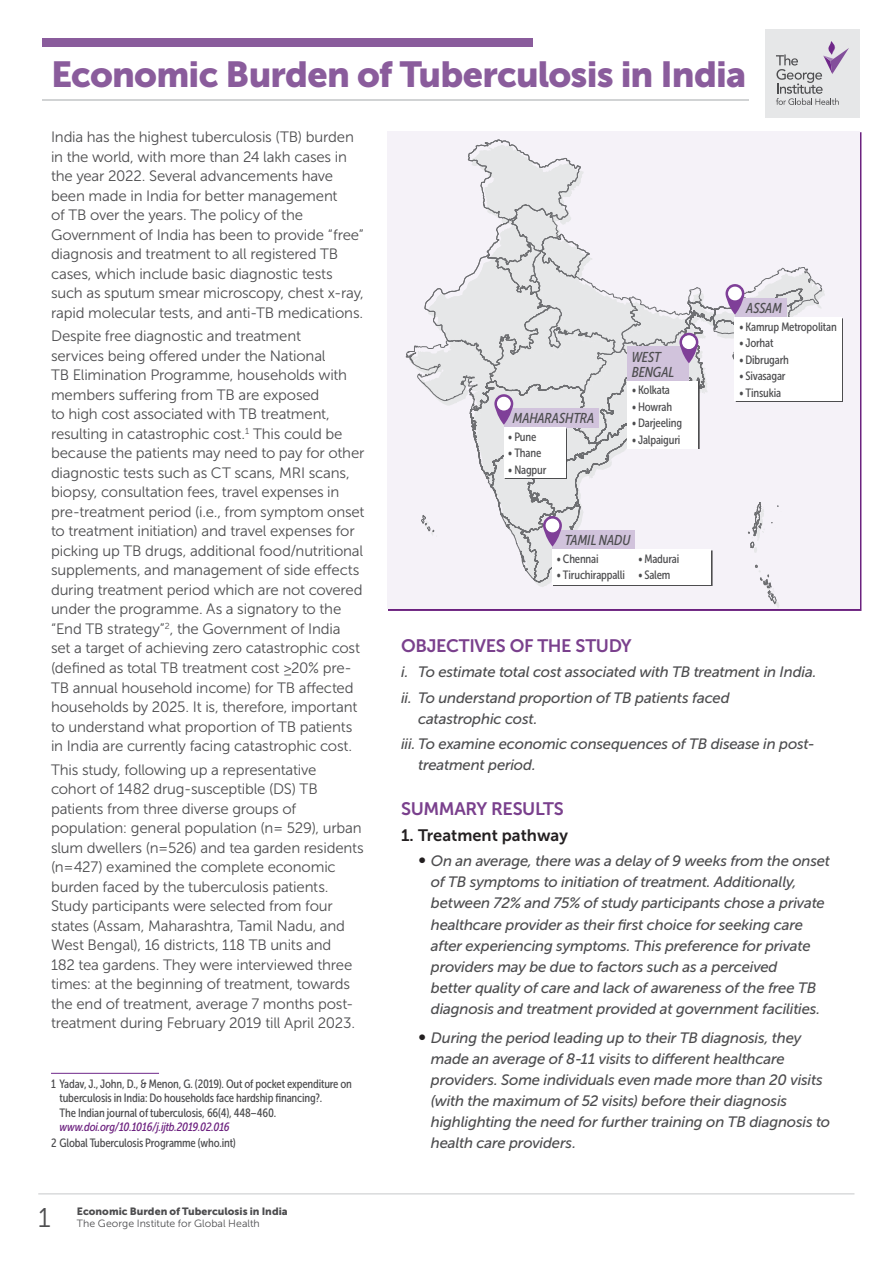
<style>
.page{position:relative;width:893px;height:1263px;background:#fff}
.page>*{position:absolute;margin:0;border:0;box-sizing:border-box;transform-origin:0 0}
.t1{font:36px "Museo Sans 900";letter-spacing:-.02em;color:#8a5c9c}
.t2{font:27px "Museo Sans 300";color:#4d4d4f}
.t3{font:18px "Museo Sans 700";letter-spacing:-.02em;color:#7a408d}
.t4{font:16.5px "Museo Sans 700";color:#231f20}
.t5{font:15px/19.5px "Museo Sans 300";letter-spacing:-.01em;color:#4d4d4f}
.t6{font:italic 15px/21px "Museo Sans 500";letter-spacing:-.015em;color:#4d4d4f}
.t7{font:italic 14.25px/15px "Museo Sans Cond 500";letter-spacing:-.005em;color:#4d4d4f}
.t8{font:12px/14.4px "Museo Sans Cond 500";letter-spacing:-.015em;color:#4d4d4f}
.t9{font:italic 12px "Museo Sans Cond 500";letter-spacing:-.015em;color:#6c217f}
.t10{font:10.5px "Museo Sans 900";color:#4d4d4f}
.t11{font:10.5px "Museo Sans 300";letter-spacing:.005em;color:#4d4d4f}
.s1{font-family:"Museo Sans 300";font-style:normal;font-size:16.5px;color:#231f20}
</style>
<div class="page">
<hr style="left:38px;top:1193px;width:816px;height:1px;background:#c7c8ca">
<div style="left:43px;top:38px;width:490px;height:9px;background:#8a5c9c"></div>
<hr style="left:43px;top:99px;width:706px;height:2px;background:#d1d3d4">
<hr style="left:51px;top:1073px;width:108px;height:1px;background:#6f2789">
<div style="left:387px;top:131px;width:472px;height:478px;background:#f5f2f8"></div>
<svg style="left:405px;top:139px;width:420px;height:469px"></svg>
<div style="left:546px;top:519px;width:13px;height:13px;background:#fff;border-radius:50%"></div>
<div style="left:735px;top:318px;width:108px;height:84px;background:#4d4d4f"></div>
<div style="left:735px;top:317px;width:107px;height:84px;background:#fff"></div>
<svg style="left:628px;top:382px;width:71px;height:67px"></svg>
<div style="left:627px;top:381px;width:71px;height:67px;background:#fff"></div>
<div style="left:504px;top:428px;width:63px;height:51px;background:#4d4d4f"></div>
<div style="left:504px;top:427px;width:62px;height:51px;background:#fff"></div>
<div style="left:553px;top:550px;width:159px;height:36px;background:#4d4d4f"></div>
<div style="left:552px;top:549px;width:159px;height:36px;background:#fff"></div>
<div style="left:765px;top:29px;width:94px;height:88px;background:#e6e7e8"></div>
<svg style="left:776px;top:41px;width:73px;height:64px"></svg>
<h1 class="t1" style="left:51px;top:53px;width:697px">Economic Burden of Tuberculosis in India</h1>
<p class="t5" style="left:51px;top:127px;width:314px">India has the highest tuberculosis (TB) burden in the world, with more than 24 lakh cases in the year 2022. Several advancements have been made in India for better management<br>of TB over the years. The policy of the Government of India has been to provide “free” diagnosis and treatment to all registered TB cases, which include basic diagnostic tests such as sputum smear microscopy, chest x-ray, rapid molecular tests, and anti-TB medications.</p>
<p class="t5" style="left:51px;top:327px;width:315px">Despite free diagnostic and treatment<br>services being offered under the National<br>TB Elimination Programme, households with members suffering from TB are exposed<br>to high cost associated with TB treatment, resulting in catastrophic cost.<sup>1</sup> This could be because the patients may need to pay for other diagnostic tests such as CT scans, MRI scans, biopsy, consultation fees, travel expenses in pre-treatment period (i.e., from symptom onset to treatment initiation) and travel expenses for picking up TB drugs, additional food/nutritional supplements, and management of side effects during treatment period which are not covered under the programme. As a signatory to the “End TB strategy”<sup>2</sup>, the Government of India<br>set a target of achieving zero catastrophic cost (defined as total TB treatment cost ≥20% pre-TB annual household income) for TB affected households by 2025. It is, therefore, important to understand what proportion of TB patients in India are currently facing catastrophic cost.</p>
<p class="t5" style="left:51px;top:760px;width:314px">This study, following up a representative cohort of 1482 drug-susceptible (DS) TB patients from three diverse groups of population: general population (n= 529), urban slum dwellers (n=526) and tea garden residents (n=427) examined the complete economic burden faced by the tuberculosis patients.<br>Study participants were selected from four states (Assam, Maharashtra, Tamil Nadu, and West Bengal), 16 districts, 118 TB units and<br>182 tea gardens. They were interviewed three times: at the beginning of treatment, towards the end of treatment, average 7 months post&shy;treatment during February 2019 till April 2023.</p>
<p class="t8" style="left:60px;top:1076px;width:294px;text-indent:-9px">1 Yadav, J., John, D., &amp; Menon, G. (2019). Out of pocket expenditure on tuberculosis in India: Do households face hardship financing?.<br>The Indian journal of tuberculosis, 66(4), 448–460.</p>
<p class="t9" style="left:60px;top:1120px;width:172px">www.doi.org/10.1016/j.ijtb.2019.02.016</p>
<p class="t8" style="left:51px;top:1136px;width:186px">2 Global Tuberculosis Programme (who.int)</p>
<h2 class="t2" style="left:38px;top:1203px;width:14px">1</h2>
<p class="t10" style="left:77px;top:1205px;width:212px">Economic Burden of Tuberculosis in India</p>
<p class="t11" style="left:77px;top:1217px;width:184px">The George Institute for Global Health</p>
<p class="t7" style="left:513px;top:411px;width:83px">MAHARASHTRA</p>
<p class="t8" style="left:508px;top:429px;width:30px">• Pune</p>
<p class="t8" style="left:508px;top:446px;width:35px">• Thane</p>
<p class="t8" style="left:508px;top:462px;width:40px">•Nagpur</p>
<p class="t7" style="left:632px;top:349px;width:44px">WEST<br>BENGAL</p>
<p class="t7" style="left:746px;top:301px;width:37px">ASSAM</p>
<p class="t8" style="left:739px;top:319px;width:99px">• Kamrup Metropolitan</p>
<p class="t8" style="left:739px;top:336px;width:36px">• Jorhat</p>
<p class="t8" style="left:739px;top:352px;width:51px">•Dibrugarh</p>
<p class="t8" style="left:739px;top:369px;width:48px">• Sivasagar</p>
<p class="t8" style="left:632px;top:383px;width:40px">• Kolkata</p>
<p class="t8" style="left:739px;top:385px;width:43px">• Tinsukia</p>
<p class="t8" style="left:632px;top:399px;width:42px">•Howrah</p>
<p class="t8" style="left:632px;top:416px;width:52px">•Darjeeling</p>
<p class="t8" style="left:632px;top:433px;width:50px">• Jalpaiguri</p>
<p class="t7" style="left:565px;top:533px;width:67px">TAMIL NADU</p>
<p class="t8" style="left:557px;top:551px;width:44px">• Chennai</p>
<p class="t8" style="left:557px;top:568px;width:70px">• Tiruchirappalli</p>
<p class="t8" style="left:638px;top:551px;width:43px">•Madurai</p>
<p class="t8" style="left:638px;top:568px;width:34px">• Salem</p>
<p class="t3" style="left:401px;top:636px;width:232px">OBJECTIVES OF THE STUDY</p>
<p class="t6" style="left:401px;top:660px;width:417px;line-height:25.2px">i. To estimate total cost associated with TB treatment in India. ii. To understand proportion of TB patients faced</p>
<p class="t6" style="left:401px;top:706px;width:415px;line-height:25.2px;text-indent:17px">catastrophic cost.<br>iii. To examine economic consequences of TB disease in post-</p>
<p class="t6" style="left:418px;top:754px;width:119px">treatment period.</p>
<p class="t3" style="left:401px;top:799px;width:164px">SUMMARY RESULTS</p>
<p class="t4" style="left:401px;top:826px;width:168px">1. Treatment pathway</p>
<p class="t6" style="left:431px;top:851px;width:401px;text-indent:-13px"><span class="s1">∞</span> On an average, there was a delay of 9 weeks from the onset of TB symptoms to initiation of treatment. Additionally, between 72% and 75% of study participants chose a private healthcare provider as their first choice for seeking care after experiencing symptoms. This preference for private providers may be due to factors such as a perceived<br>better quality of care and lack of awareness of the free TB diagnosis and treatment provided at government facilities.</p>
<p class="t6" style="left:431px;top:1027px;width:401px;text-indent:-13px"><span class="s1">∞</span> During the period leading up to their TB diagnosis, they made an average of 8-11 visits to different healthcare providers. Some individuals even made more than 20 visits (with the maximum of 52 visits) before their diagnosis highlighting the need for further training on TB diagnosis to health care providers.</p>
</div>
